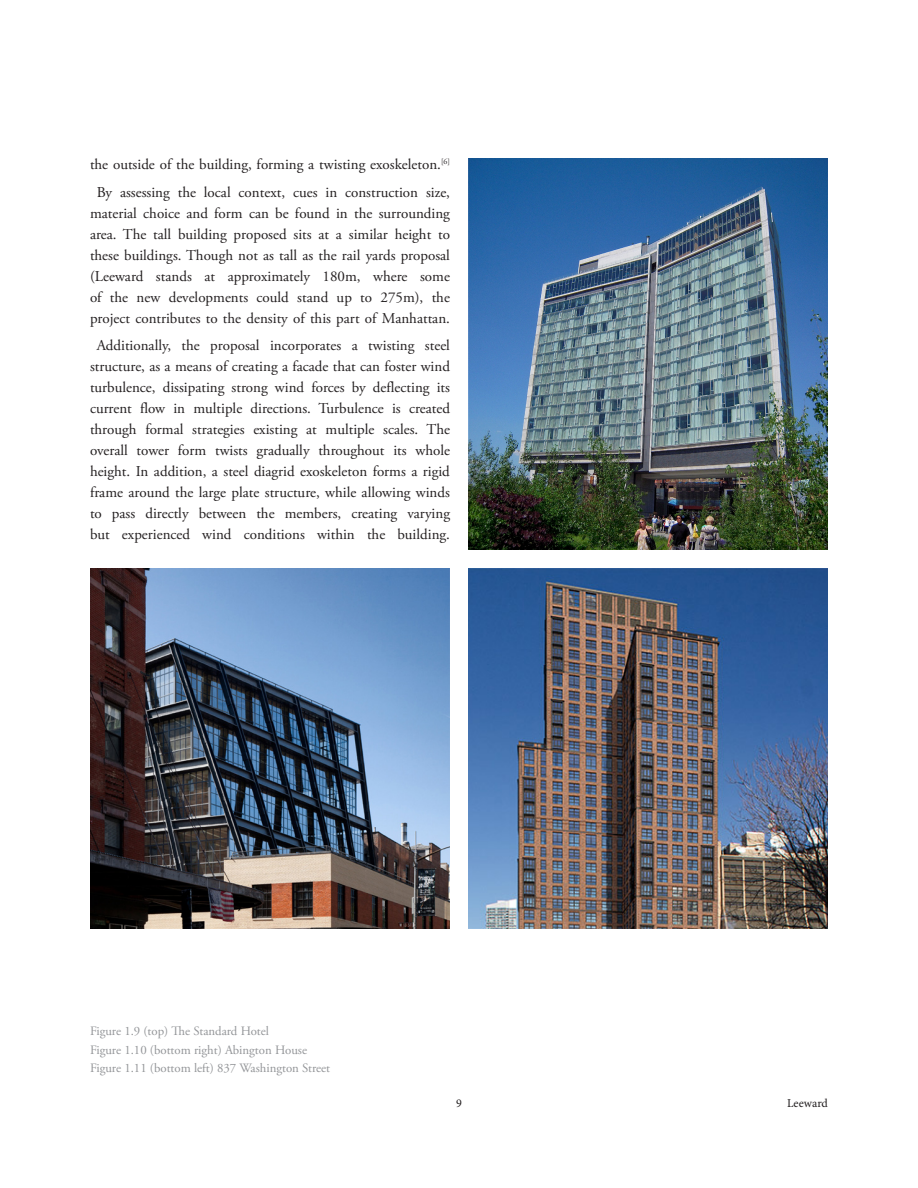
<style>
.page{position:relative;width:918px;height:1188px;background:#fff}
.page>*{position:absolute;margin:0;border:0;box-sizing:border-box;transform-origin:0 0}
.Body{font:15px/21px "Adobe Garamond Pro";color:#231f20;text-align:center}
.t1{font:12.75px "Adobe Garamond Pro";letter-spacing:-.01em;color:#939598}
.t2{font:12px "Minion Pro";letter-spacing:.005em;color:#231f20}
</style>
<div class="page">
<img style="left:468px;top:158px;width:360px;height:391px">
<img style="left:468px;top:569px;width:360px;height:360px">
<img style="left:90px;top:569px;width:360px;height:360px">
<p class="Body" style="left:90px;top:154px;width:362px">the outside of the building, forming a twisting exoskeleton.<sup>[6]</sup></p>
<p class="Body" style="left:90px;top:182px;width:362px">By assessing the local context, cues in construction size, material choice and form can be found in the surrounding area. The tall building proposed sits at a similar height to these buildings. Though not as tall as the rail yards proposal (Leeward stands at approximately 180m, where some of the new developments could stand up to 275m), the project contributes to the density of this part of Manhattan.</p>
<p class="Body" style="left:90px;top:336px;width:362px">Additionally, the proposal incorporates a twisting steel structure, as a means of creating a facade that can foster wind turbulence, dissipating strong wind forces by deflecting its current flow in multiple directions. Turbulence is created through formal strategies existing at multiple scales. The overall tower form twists gradually throughout its whole height. In addition, a steel diagrid exoskeleton forms a rigid frame around the large plate structure, while allowing winds to pass directly between the members, creating varying but experienced wind conditions within the building.</p>
<p class="t1" style="left:90px;top:1024px;width:181px">Figure 1.9 (top) The Standard Hotel</p>
<p class="t1" style="left:90px;top:1042px;width:219px">Figure 1.10 (bottom right) Abington House</p>
<p class="t1" style="left:90px;top:1060px;width:242px">Figure 1.11 (bottom left) 837 Washington Street</p>
<p class="t2" style="left:456px;top:1095px;width:7px">9</p>
<p class="t2" style="left:787px;top:1095px;width:42px">Leeward</p>
</div>
